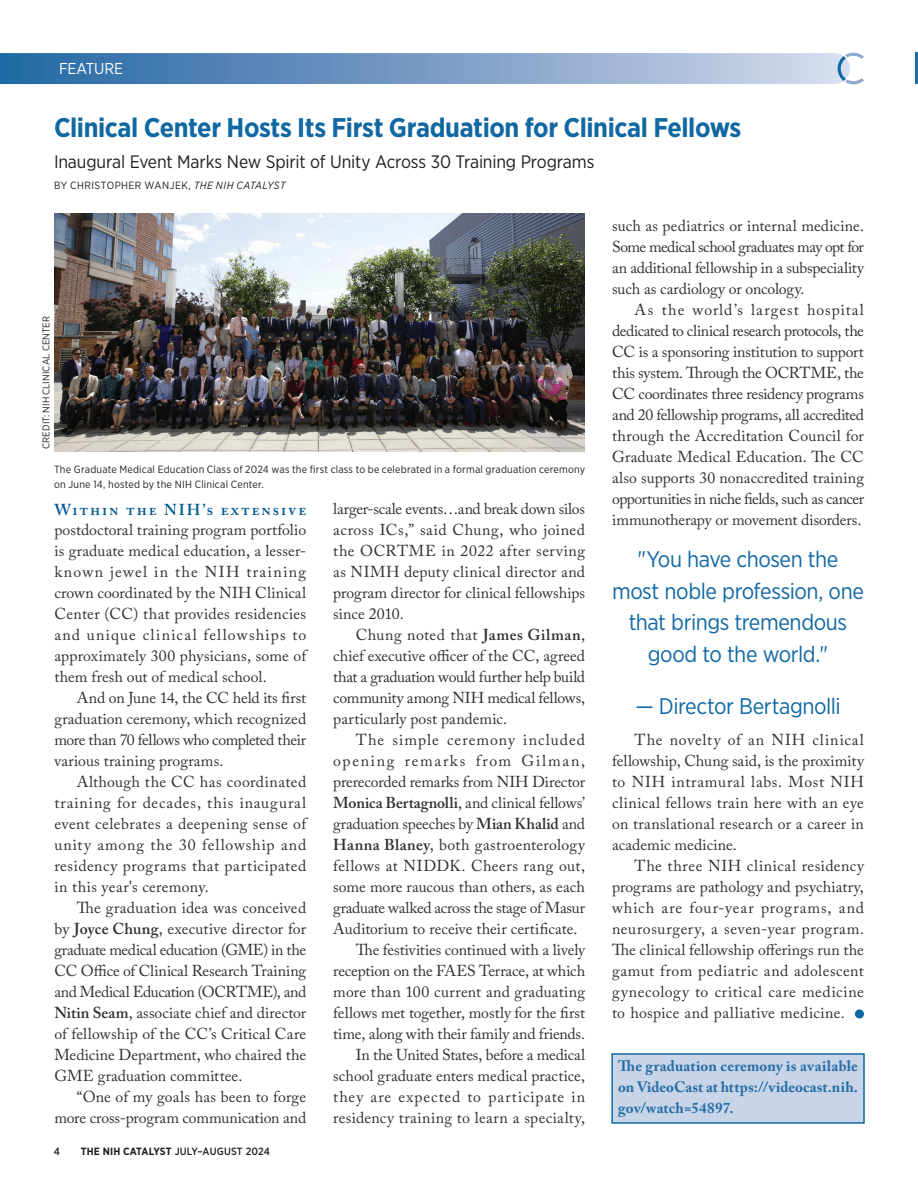
<style>
.page{position:relative;width:918px;height:1188px;background:#fff}
.page>*{position:absolute;margin:0;border:0;box-sizing:border-box;transform-origin:0 0}
.t1{font:700 27px "Gotham Narrow";letter-spacing:-.015em;color:#1068a2}
.t2{font:22.5px/31.5px "Gotham Narrow";letter-spacing:-.02em;color:#1068a2;text-align:center}
.t3{font:18px "Gotham Narrow";letter-spacing:-.01em;color:#231f20}
.t4{font:15.75px/21px "Adobe Caslon Pro";letter-spacing:.005em;color:#312f30;text-align:justify}
.t5{font:15.75px "Adobe Caslon Pro";letter-spacing:-.02em;color:#312f30}
.t6{font:15.75px "Adobe Caslon Pro";letter-spacing:-.015em;color:#312f30}
.t7{font:15.75px "Adobe Caslon Pro";letter-spacing:.06em;color:#312f30}
.t8{font:15.75px "Adobe Caslon Pro";letter-spacing:.025em;color:#312f30}
.t9{font:15.75px "Adobe Caslon Pro";letter-spacing:.065em;color:#312f30}
.t10{font:15.75px "Adobe Caslon Pro";letter-spacing:.105em;color:#312f30}
.t11{font:600 15.75px "Adobe Caslon Pro";letter-spacing:.12em;color:#005794}
.t12{font:15.75px "Gotham Narrow";letter-spacing:-.01em;color:#fff}
.t13{font:700 15px/21px "Adobe Caslon Pro";letter-spacing:.005em;color:#256da6;text-align:justify}
.t14{font:10.5px/15px "Gotham Narrow";letter-spacing:.02em;color:#231f20}
.t15{font:10.5px "Gotham Narrow";letter-spacing:.04em;color:#231f20}
.t16{font:500 10.5px "Gotham Narrow";letter-spacing:.02em;color:#231f20}
.t17{font:9.75px "Gotham Narrow";letter-spacing:.01em;color:#231f20}
.s1{font-style:italic}
.s2{font-weight:600}
.s3{font-weight:700}
</style>
<div class="page">
<hr style="left:916px;top:52px;width:2px;height:32px;background:#206ca4">
<svg style="left:0;top:53px;width:864px;height:31px;background:#7b9fc6"></svg>
<div style="left:611px;top:1053px;width:254px;height:71px;background:#c8d4e7;border:2px solid #1068a2"></div>
<div style="left:855px;top:1009px;width:9px;height:9px;background:#1068a2;border-radius:50%"></div>
<img style="left:55px;top:213px;width:530px;height:239px">
<p class="t12" style="left:59px;top:58px;width:66px">FEATURE</p>
<h1 class="t1" style="left:54px;top:110px;width:689px">Clinical Center Hosts Its First Graduation for Clinical Fellows</h1>
<p class="t3" style="left:54px;top:151px;width:542px">Inaugural Event Marks New Spirit of Unity Across 30 Training Programs</p>
<p class="t15" style="left:54px;top:179px;width:233px">BY CHRISTOPHER WANJEK, <span class="s1">THE NIH CATALYST</span></p>
<p class="t17" style="left:40px;top:449px;width:134px;rotate:-90deg">CREDIT: NIH CLINICAL CENTER</p>
<p class="t14" style="left:54px;top:461px;width:533px">The Graduate Medical Education Class of 2024 was the first class to be celebrated in a formal graduation ceremony on June 14, hosted by the NIH Clinical Center.</p>
<p class="t11" style="left:54px;top:500px;width:253px">Within the NIH’s extensive</p>
<p class="t4" style="left:54px;top:520px;width:253px">postdoctoral training program portfolio is graduate medical education, a lesser&shy;known jewel in the NIH training crown coordinated by the NIH Clinical Center (CC) that provides residencies and unique clinical fellowships to approximately 300 physicians, some of them fresh out of medical school.</p>
<p class="t4" style="left:54px;top:688px;width:253px;text-indent:23px">And on June 14, the CC held its first graduation ceremony, which recognized more than 70 fellows who completed their various training programs.</p>
<p class="t4" style="left:54px;top:771px;width:253px;text-indent:23px">Although the CC has coordinated training for decades, this inaugural event celebrates a deepening sense of unity among the 30 fellowship and residency programs that participated in this year's ceremony.</p>
<p class="t4" style="left:54px;top:897px;width:253px;text-indent:23px">The graduation idea was conceived by <span class="s2">Joyce Chung</span>, executive director for graduate medical education (GME) in the CC Office of Clinical Research Training and Medical Education (OCRTME), and <span class="s2">Nitin Seam</span>, associate chief and director of fellowship of the CC’s Critical Care Medicine Department, who chaired the GME graduation committee.</p>
<p class="t4" style="left:54px;top:1086px;width:253px;text-align:right">“One of my goals has been to forge more cross-program communication and</p>
<p class="t16" style="left:54px;top:1145px;width:8px">4</p>
<p class="t16" style="left:81px;top:1145px;width:191px"><span class="s3">THE NIH CATALYST</span> JULY–AUGUST 2024</p>
<p class="t4" style="left:333px;top:498px;width:253px">larger-scale events…and break down silos across ICs,” said Chung, who joined the OCRTME in 2022 after serving as NIMH deputy clinical director and program director for clinical fellowships since 2010.</p>
<p class="t4" style="left:333px;top:624px;width:253px;text-indent:23px">Chung noted that <span class="s2">James Gilman</span>, chief executive officer of the CC, agreed that a graduation would further help build community among NIH medical fellows, particularly post pandemic.</p>
<p class="t9" style="left:356px;top:731px;width:231px">The simple ceremony included</p>
<p class="t10" style="left:333px;top:752px;width:253px">opening remarks from Gilman,</p>
<p class="t4" style="left:333px;top:771px;width:253px">prerecorded remarks from NIH Director</p>
<p class="t4" style="left:333px;top:792px;width:253px"><span class="s2">Monica Bertagnolli</span>, and clinical fellows’</p>
<p class="t6" style="left:333px;top:815px;width:253px">graduation speeches by <span class="s2">Mian Khalid</span> and</p>
<p class="t4" style="left:333px;top:834px;width:253px"><span class="s2">Hanna Blaney</span>, both gastroenterology</p>
<p class="t8" style="left:333px;top:857px;width:253px">fellows at NIDDK. Cheers rang out,</p>
<p class="t4" style="left:333px;top:876px;width:253px">some more raucous than others, as each</p>
<p class="t5" style="left:333px;top:899px;width:253px">graduate walked across the stage of Masur</p>
<p class="t4" style="left:333px;top:918px;width:246px">Auditorium to receive their certificate.</p>
<p class="t4" style="left:356px;top:939px;width:231px">The festivities continued with a lively</p>
<p class="t6" style="left:333px;top:962px;width:253px">reception on the FAES Terrace, at which</p>
<p class="t4" style="left:333px;top:981px;width:253px">more than 100 current and graduating</p>
<p class="t4" style="left:333px;top:1002px;width:253px">fellows met together, mostly for the first</p>
<p class="t4" style="left:333px;top:1023px;width:253px">time, along with their family and friends.</p>
<p class="t5" style="left:356px;top:1046px;width:231px">In the United States, before a medical</p>
<p class="t4" style="left:333px;top:1065px;width:253px">school graduate enters medical practice,</p>
<p class="t7" style="left:333px;top:1088px;width:253px">they are expected to participate in</p>
<p class="t4" style="left:333px;top:1107px;width:253px">residency training to learn a specialty,</p>
<p class="t4" style="left:612px;top:215px;width:253px">such as pediatrics or internal medicine.<br>Some medical school graduates may opt for an additional fellowship in a subspeciality such as cardiology or oncology.</p>
<p class="t4" style="left:612px;top:299px;width:253px;text-indent:23px">As the world’s largest hospital dedicated to clinical research protocols, the CC is a sponsoring institution to support this system. Through the OCRTME, the CC coordinates three residency programs and 20 fellowship programs, all accredited through the Accreditation Council for Graduate Medical Education. The CC also supports 30 nonaccredited training opportunities in niche fields, such as cancer immunotherapy or movement disorders.</p>
<h2 class="t2" style="left:612px;top:543px;width:253px">"You have chosen the most noble profession, one that brings tremendous good to the world."</h2>
<h2 class="t2" style="left:635px;top:690px;width:207px">— Director Bertagnolli</h2>
<p class="t4" style="left:612px;top:729px;width:253px;text-indent:23px">The novelty of an NIH clinical fellowship, Chung said, is the proximity to NIH intramural labs. Most NIH clinical fellows train here with an eye on translational research or a career in academic medicine.</p>
<p class="t4" style="left:612px;top:855px;width:253px;text-indent:23px">The three NIH clinical residency programs are pathology and psychiatry, which are four-year programs, and neurosurgery, a seven-year program.<br>The clinical fellowship offerings run the gamut from pediatric and adolescent gynecology to critical care medicine to hospice and palliative medicine.</p>
<p class="t13" style="left:618px;top:1055px;width:241px">The graduation ceremony is available on VideoCast at https://videocast.nih. gov/watch=54897.</p>
</div>
